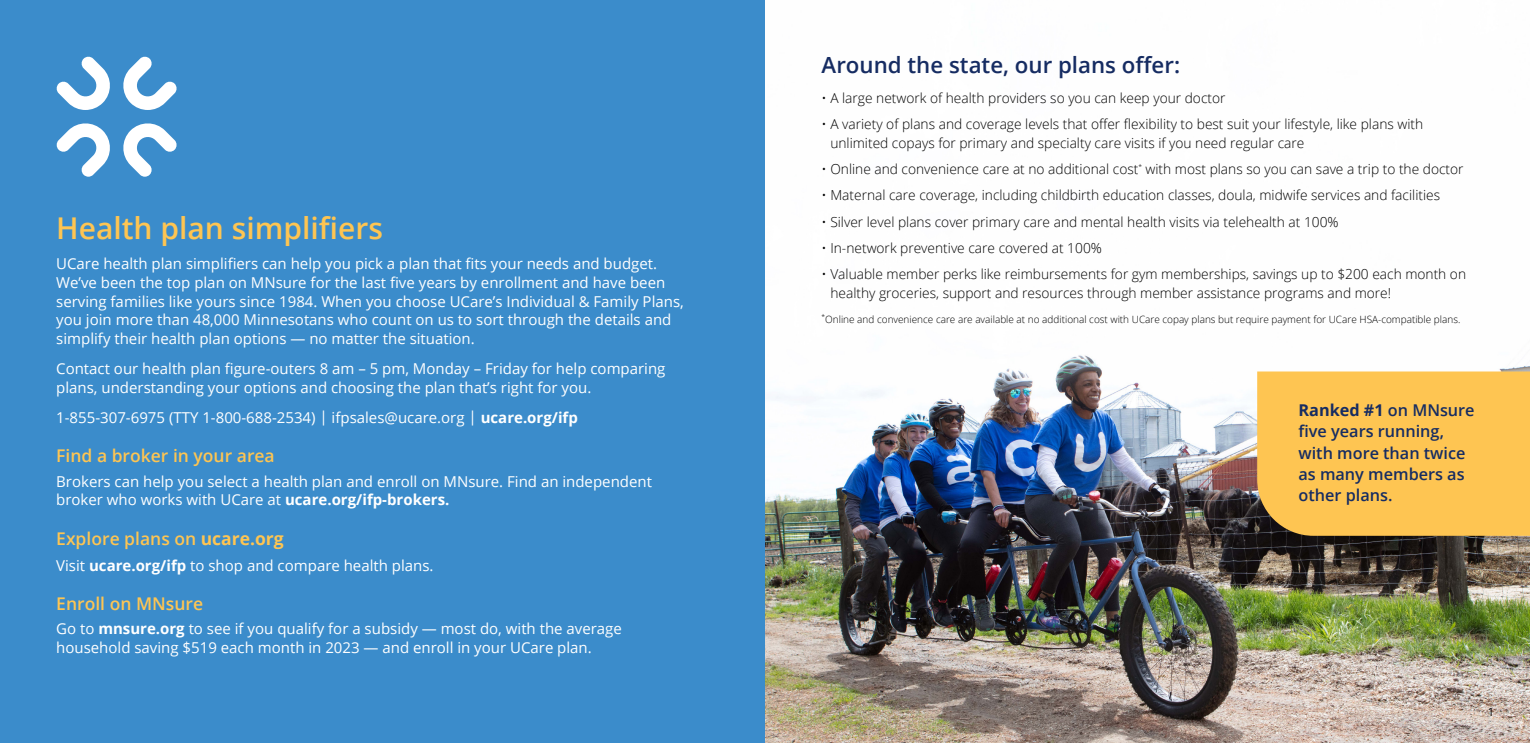
<style>
.page{position:relative;width:1530px;height:743px;background:#fff}
.page>*{position:absolute;margin:0;border:0;box-sizing:border-box;transform-origin:0 0}
.body_header_18{font:600 30px "Open Sans";color:#fec552}
.body_header_18-2{font:600 22.25px "Open Sans";color:#162c62}
.body_header_18-3{font:600 17.5px "Open Sans";color:#fec552}
.body_header_18-4{font:600 16.25px/21.2px "Open Sans";color:#162c62}
.body_header_18-5{font:15px/18.8px "Open Sans";color:#fff}
.body_header_18-6{font:300 13.75px/18.8px "Open Sans";color:#000}
.t1{font:11.25px "Open Sans";color:#000}
.body_header_18-7{font:300 10px "Open Sans";color:#000}
.s1{font-weight:700}
</style>
<div class="page">
<img style="left:765px;top:355px;width:765px;height:387px">
<div style="left:1257px;top:371px;width:273px;height:164px;background:#fec552"></div>
<div style="left:0;top:0;width:765px;height:742px;background:#3b8ccb"></div>
<svg style="left:123px;top:56px;width:54px;height:54px"></svg>
<svg style="left:56px;top:123px;width:54px;height:54px"></svg>
<svg style="left:56px;top:56px;width:54px;height:54px"></svg>
<svg style="left:123px;top:123px;width:54px;height:54px"></svg>
<p class="body_header_18" style="left:56px;top:207px;width:328px">Health plan simplifiers</p>
<p class="body_header_18-5" style="left:56px;top:254px;width:629px">UCare health plan simplifiers can help you pick a plan that fits your needs and budget.<br>We’ve been the top plan on MNsure for the last five years by enrollment and have been serving families like yours since 1984. When you choose UCare’s Individual &amp; Family Plans, you join more than 48,000 Minnesotans who count on us to sort through the details and simplify their health plan options — no matter the situation.</p>
<p class="body_header_18-5" style="left:56px;top:359px;width:611px">Contact our health plan figure-outers 8 am – 5 pm, Monday – Friday for help comparing plans, understanding your options and choosing the plan that’s right for you.</p>
<p class="body_header_18-5" style="left:56px;top:407px;width:523px">1-855-307-6975 (TTY 1-800-688-2534) | ifpsales@ucare.org | <span class="s1">ucare.org/ifp</span></p>
<p class="body_header_18-3" style="left:56px;top:444px;width:220px">Find a broker in your area</p>
<p class="body_header_18-5" style="left:56px;top:471px;width:597px">Brokers can help you select a health plan and enroll on MNsure. Find an independent broker who works with UCare at <span class="s1">ucare.org/ifp-brokers.</span></p>
<p class="body_header_18-3" style="left:56px;top:526px;width:229px">Explore plans on <span class="s1">ucare.org</span></p>
<p class="body_header_18-5" style="left:56px;top:555px;width:379px">Visit <span class="s1">ucare.org/ifp</span> to shop and compare health plans.</p>
<p class="body_header_18-3" style="left:56px;top:591px;width:148px">Enroll on MNsure</p>
<p class="body_header_18-5" style="left:56px;top:619px;width:567px">Go to <span class="s1">mnsure.org</span> to see if you qualify for a subsidy — most do, with the average household saving $519 each month in 2023 — and enroll in your UCare plan.</p>
<p class="body_header_18-2" style="left:822px;top:50px;width:360px">Around the state, our plans offer:</p>
<p class="body_header_18-6" style="left:822px;top:89px;width:405px">• A large network of health providers so you can keep your doctor</p>
<p class="body_header_18-6" style="left:830px;top:115px;width:594px;text-indent:-9px">• A variety of plans and coverage levels that offer flexibility to best suit your lifestyle, like plans with unlimited copays for primary and specialty care visits if you need regular care</p>
<p class="body_header_18-6" style="left:822px;top:160px;width:643px">• Online and convenience care at no additional cost<sup>*</sup> with most plans so you can save a trip to the doctor</p>
<p class="body_header_18-6" style="left:822px;top:186px;width:620px">• Maternal care coverage, including childbirth education classes, doula, midwife services and facilities</p>
<p class="body_header_18-6" style="left:822px;top:212px;width:519px">• Silver level plans cover primary care and mental health visits via telehealth at 100%</p>
<p class="body_header_18-6" style="left:822px;top:238px;width:282px">• In-network preventive care covered at 100%</p>
<p class="body_header_18-6" style="left:830px;top:264px;width:637px;text-indent:-9px">• Valuable member perks like reimbursements for gym memberships, savings up to $200 each month on healthy groceries, support and resources through member assistance programs and more!</p>
<p class="body_header_18-7" style="left:822px;top:312px;width:640px"><sup>*</sup>Online and convenience care are available at no additional cost with UCare copay plans but require payment for UCare HSA-compatible plans.</p>
<p class="body_header_18-4" style="left:1298px;top:399px;width:178px"><span class="s1">Ranked #1</span> on MNsure five years running, with more than twice as many members as other plans.</p>
<p class="t1" style="left:1488px;top:704px;width:8px">1</p>
</div>
